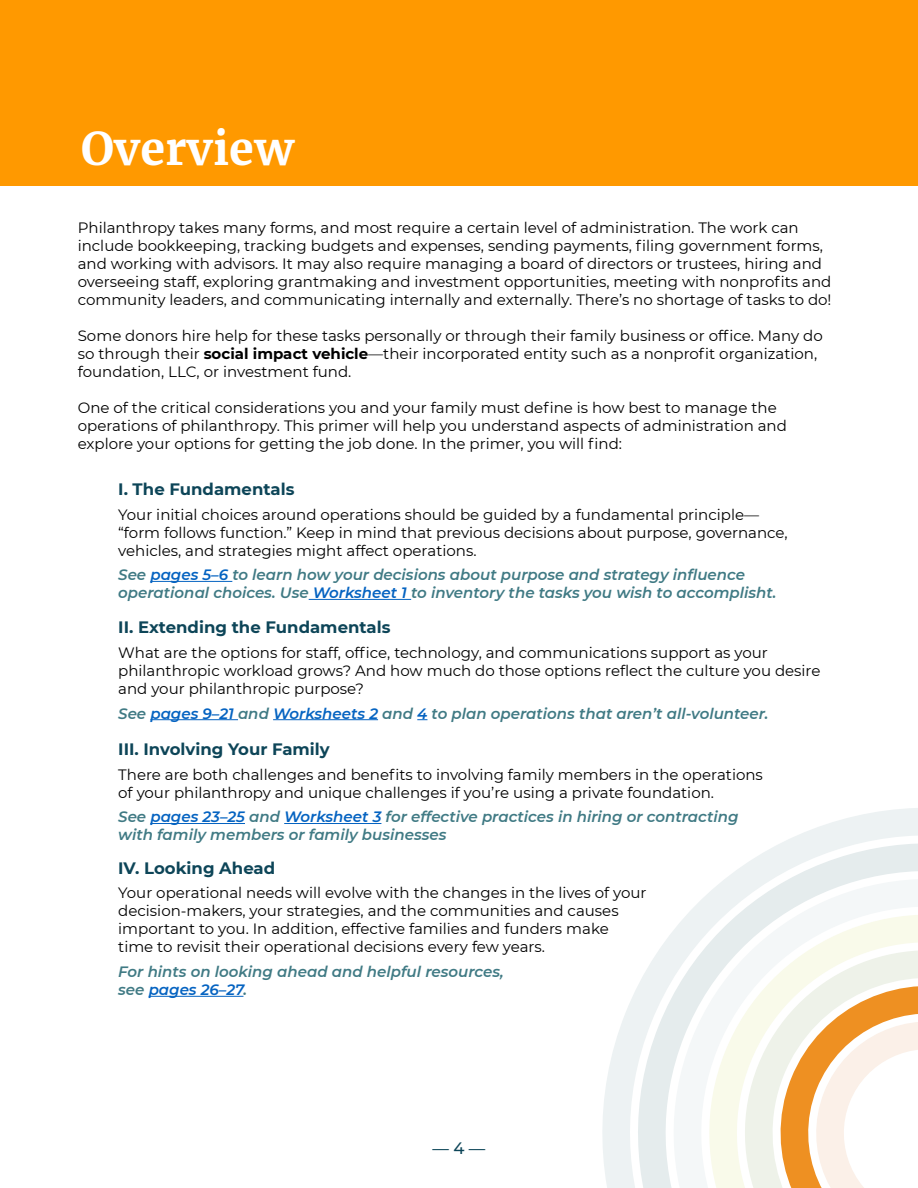
<style>
.page{position:relative;width:918px;height:1188px;background:#fff}
.page>*{position:absolute;margin:0;border:0;box-sizing:border-box;transform-origin:0 0}
.t1{font:700 45px "Merriweather";color:#fff}
.t2{font:700 16.5px "Montserrat";color:#0d4558}
.t3{font:500 16.5px "Montserrat";color:#0d4558}
.t4{font:15px/18px "Montserrat";color:#000}
.t5{font:italic 600 15px/18px "Montserrat";color:#407a84}
.s1{font-weight:700}
.s2{color:#0563c1}
</style>
<div class="page">
<div style="left:0;top:0;width:918px;height:186px;background:#f90"></div>
<hr style="left:150px;top:581px;width:82px;height:1px;background:#0563c1">
<hr style="left:309px;top:599px;width:102px;height:1px;background:#0563c1">
<hr style="left:150px;top:719px;width:88px;height:1px;background:#0563c1">
<hr style="left:273px;top:719px;width:105px;height:1px;background:#0563c1">
<hr style="left:150px;top:823px;width:95px;height:1px;background:#0563c1">
<hr style="left:284px;top:823px;width:97px;height:1px;background:#0563c1">
<hr style="left:149px;top:996px;width:94px;height:1px;background:#0563c1">
<svg style="left:602px;top:808px;width:316px;height:380px"></svg>
<svg style="left:640px;top:847px;width:278px;height:341px;fill:#edf2f3"></svg>
<svg style="left:680px;top:887px;width:238px;height:301px;fill:#f4f7f8"></svg>
<svg style="left:721px;top:928px;width:197px;height:260px"></svg>
<svg style="left:761px;top:968px;width:157px;height:220px"></svg>
<h1 class="t1" style="left:81px;top:120px;width:215px">Overview</h1>
<p class="t4" style="left:78px;top:218px;width:755px">Philanthropy takes many forms, and most require a certain level of administration. The work can include bookkeeping, tracking budgets and expenses, sending payments, filing government forms, and working with advisors. It may also require managing a board of directors or trustees, hiring and overseeing staff, exploring grantmaking and investment opportunities, meeting with nonprofits and community leaders, and communicating internally and externally. There’s no shortage of tasks to do!</p>
<p class="t4" style="left:78px;top:326px;width:747px">Some donors hire help for these tasks personally or through their family business or office. Many do so through their <span class="s1">social impact vehicle</span>—their incorporated entity such as a nonprofit organization, foundation, LLC, or investment fund.</p>
<p class="t4" style="left:78px;top:398px;width:711px">One of the critical considerations you and your family must define is how best to manage the operations of philanthropy. This primer will help you understand aspects of administration and explore your options for getting the job done. In the primer, you will find:</p>
<p class="t2" style="left:118px;top:477px;width:178px">I. The Fundamentals</p>
<p class="t4" style="left:118px;top:505px;width:671px">Your initial choices around operations should be guided by a fundamental principle— “form follows function.” Keep in mind that previous decisions about purpose, governance, vehicles, and strategies might affect operations.</p>
<p class="t5" style="left:118px;top:565px;width:660px">See <span class="s2">pages 5–6</span> to learn how your decisions about purpose and strategy influence operational choices. Use <span class="s2">Worksheet 1</span> to inventory the tasks you wish to accomplisht.</p>
<p class="t2" style="left:118px;top:615px;width:274px">II. Extending the Fundamentals</p>
<p class="t4" style="left:118px;top:643px;width:704px">What are the options for staff, office, technology, and communications support as your philanthropic workload grows? And how much do those options reflect the culture you desire and your philanthropic purpose?</p>
<p class="t5" style="left:118px;top:704px;width:652px">See <span class="s2">pages 9–21</span> and <span class="s2">Worksheets 2</span> and <span class="s2">4</span> to plan operations that aren’t all-volunteer.</p>
<p class="t2" style="left:118px;top:737px;width:213px">III. Involving Your Family</p>
<p class="t4" style="left:118px;top:765px;width:646px">There are both challenges and benefits to involving family members in the operations of your philanthropy and unique challenges if you’re using a private foundation.</p>
<p class="t5" style="left:118px;top:807px;width:622px">See <span class="s2">pages 23–25</span> and <span class="s2">Worksheet 3</span> for effective practices in hiring or contracting with family members or family businesses</p>
<p class="t2" style="left:118px;top:856px;width:159px">IV. Looking Ahead</p>
<p class="t4" style="left:118px;top:884px;width:530px">Your operational needs will evolve with the changes in the lives of your decision-makers, your strategies, and the communities and causes important to you. In addition, effective families and funders make time to revisit their operational decisions every few years.</p>
<p class="t5" style="left:118px;top:962px;width:387px">For hints on looking ahead and helpful resources, see <span class="s2">pages 26–27</span>.</p>
<p class="t3" style="left:433px;top:1137px;width:54px">— 4 —</p>
</div>
